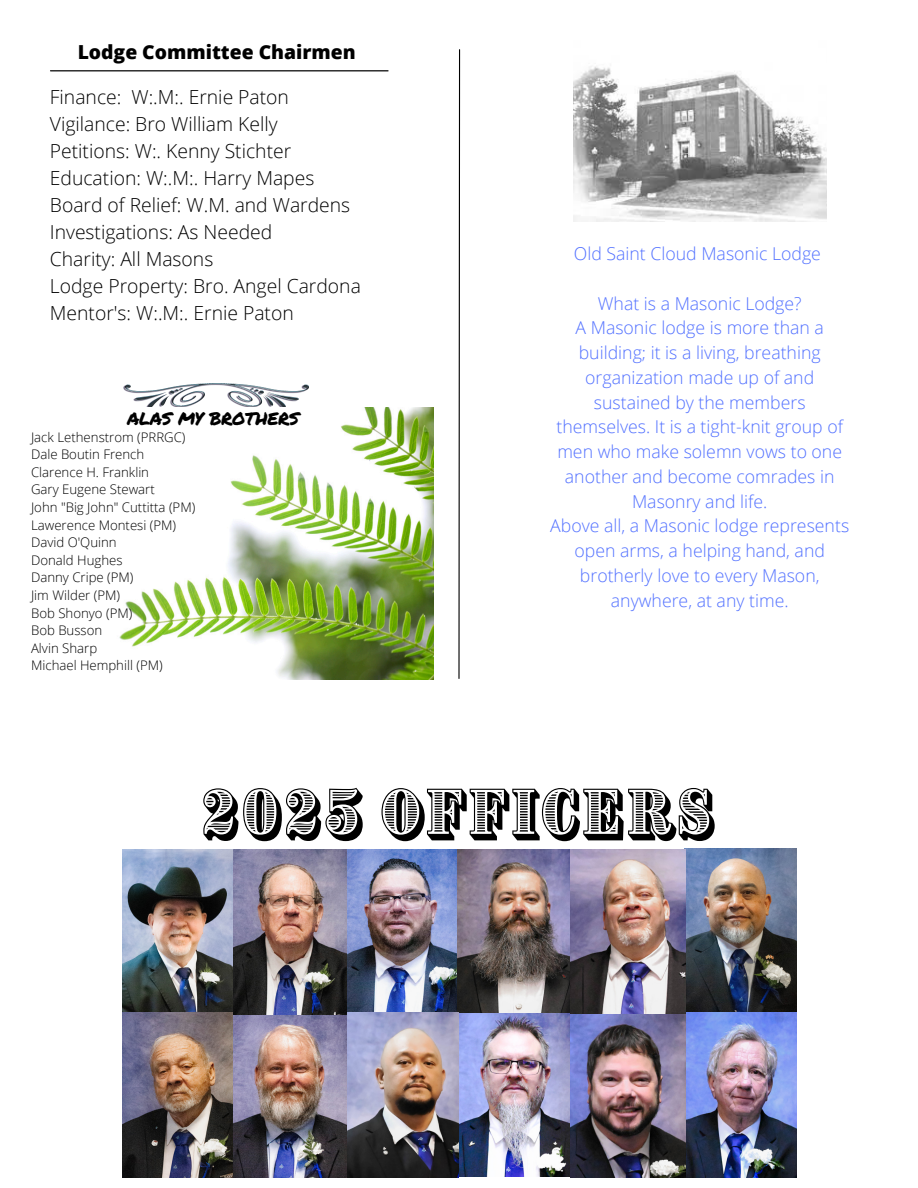
<style>
.page{position:relative;width:918px;height:1188px;background:#fff}
.page>*{position:absolute;margin:0;border:0;box-sizing:border-box;transform-origin:0 0}
.t1{font:54px "Brim Narrow Combined 2";color:#000}
.t2{font:300 19.35px/27px "Open Sans";color:#000}
.t3{font:800 19.35px "Open Sans";color:#000}
.t4{font:300 17.7px/24.8px "Open Sans";color:#5271ff;text-align:center}
.t5{font:17.7px "Permanent Marker";letter-spacing:-.02em;color:#000}
.t6{font:300 13.2px "Open Sans";color:#000}
</style>
<div class="page">
<svg style="left:458px;top:49px;width:3px;height:630px"></svg>
<img style="left:123px;top:383px;width:186px;height:24px">
<img style="left:119px;top:408px;width:315px;height:272px">
<hr style="left:51px;top:70px;width:337px;height:1px;background:#000">
<img style="left:573px;top:66px;width:253px;height:156px">
<img style="left:234px;top:849px;width:562px;height:329px">
<img style="left:122px;top:850px;width:112px;height:163px">
<img style="left:122px;top:1013px;width:119px;height:165px">
<p class="t3" style="left:78px;top:39px;width:280px">Lodge Committee Chairmen</p>
<p class="t2" style="left:50px;top:83px;width:313px">Finance: W:.M:. Ernie Paton<br>Vigilance: Bro William Kelly<br>Petitions: W:. Kenny Stichter<br>Education: W:.M:. Harry Mapes<br>Board of Relief: W.M. and Wardens<br>Investigations: As Needed<br>Charity: All Masons<br>Lodge Property: Bro. Angel Cardona<br>Mentor's: W:.M:. Ernie Paton</p>
<h3 class="t5" style="left:127px;top:405px;width:174px">ALAS MY BROTHERS</h3>
<p class="t6" style="left:31px;top:427px;width:156px">Jack Lethenstrom (PRRGC)</p>
<h4 class="t6" style="left:31px;top:445px;width:115px">Dale Boutin French</h4>
<p class="t6" style="left:31px;top:463px;width:120px">Clarence H. Franklin</p>
<p class="t6" style="left:31px;top:480px;width:125px">Gary Eugene Stewart</p>
<h2 class="t6" style="left:31px;top:498px;width:166px">John "Big John" Cuttitta (PM)</h2>
<p class="t6" style="left:31px;top:515px;width:147px">Lawerence Montesi (PM)</p>
<p class="t6" style="left:31px;top:533px;width:87px">David O'Quinn</p>
<p class="t6" style="left:31px;top:551px;width:93px">Donald Hughes</p>
<p class="t6" style="left:31px;top:568px;width:104px">Danny Cripe (PM)</p>
<p class="t6" style="left:31px;top:586px;width:91px">Jim Wilder (PM)</p>
<p class="t6" style="left:31px;top:603px;width:103px">Bob Shonyo (PM)</p>
<p class="t6" style="left:31px;top:621px;width:73px">Bob Busson</p>
<p class="t6" style="left:31px;top:639px;width:68px">Alvin Sharp</p>
<p class="t6" style="left:31px;top:656px;width:133px">Michael Hemphill (PM)</p>
<p class="t4" style="left:574px;top:241px;width:249px">Old Saint Cloud Masonic Lodge</p>
<p class="t4" style="left:550px;top:290px;width:300px">What is a Masonic Lodge?<br>A Masonic lodge is more than a building; it is a living, breathing organization made up of and sustained by the members themselves. It is a tight-knit group of men who make solemn vows to one another and become comrades in<br>Masonry and life.<br>Above all, a Masonic lodge represents open arms, a helping hand, and brotherly love to every Mason, anywhere, at any time.</p>
<p class="t1" style="left:201px;top:773px;width:517px">2025 OFFICERS</p>
</div>
